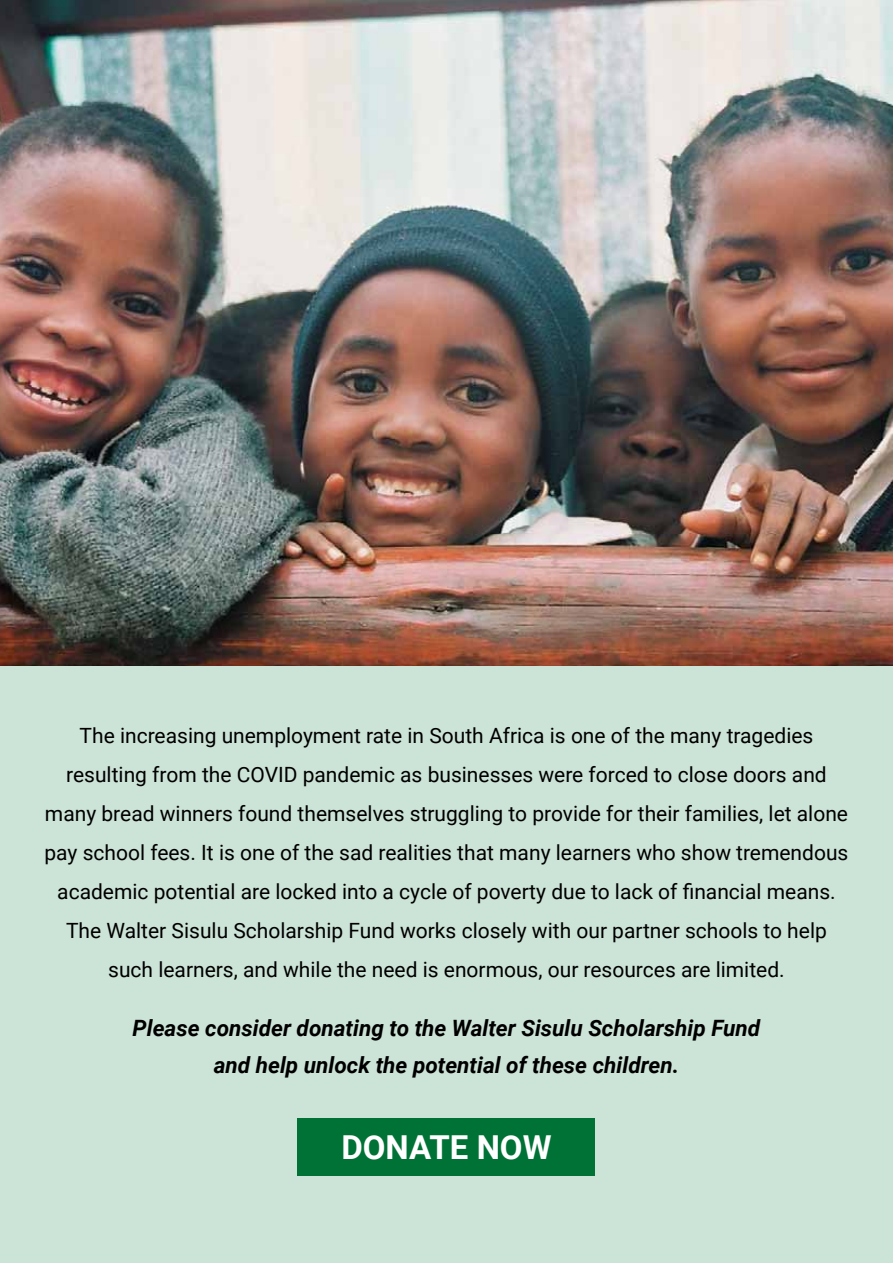
<style>
.page{position:relative;width:893px;height:1263px;background:#fff}
.page>*{position:absolute;margin:0;border:0;box-sizing:border-box;transform-origin:0 0}
.t1{font:700 33px "Roboto";color:#fff}
.t2{font:italic 700 22.5px/37.5px "Roboto";color:#000;text-align:center}
.t3{font:21px/39px "Roboto";color:#000;text-align:center}
</style>
<div class="page">
<div style="left:0;top:655px;width:893px;height:608px;background:#cce3d7"></div>
<img style="left:0;top:0;width:893px;height:665px">
<div style="left:298px;top:1118px;width:297px;height:58px;background:#007236"></div>
<p class="t3" style="left:44px;top:715px;width:805px">The increasing unemployment rate in South Africa is one of the many tragedies resulting from the COVID pandemic as businesses were forced to close doors and many bread winners found themselves struggling to provide for their families, let alone pay school fees. It is one of the sad realities that many learners who show tremendous academic potential are locked into a cycle of poverty due to lack of financial means.<br>The Walter Sisulu Scholarship Fund works closely with our partner schools to help such learners, and while the need is enormous, our resources are limited.</p>
<p class="t2" style="left:133px;top:1008px;width:629px">Please consider donating to the Walter Sisulu Scholarship Fund and help unlock the potential of these children.</p>
<h1 class="t1" style="left:341px;top:1124px;width:23px">DON</h1>
<h1 class="t1" style="left:409px;top:1124px;width:144px">ATE NOW</h1>
</div>
